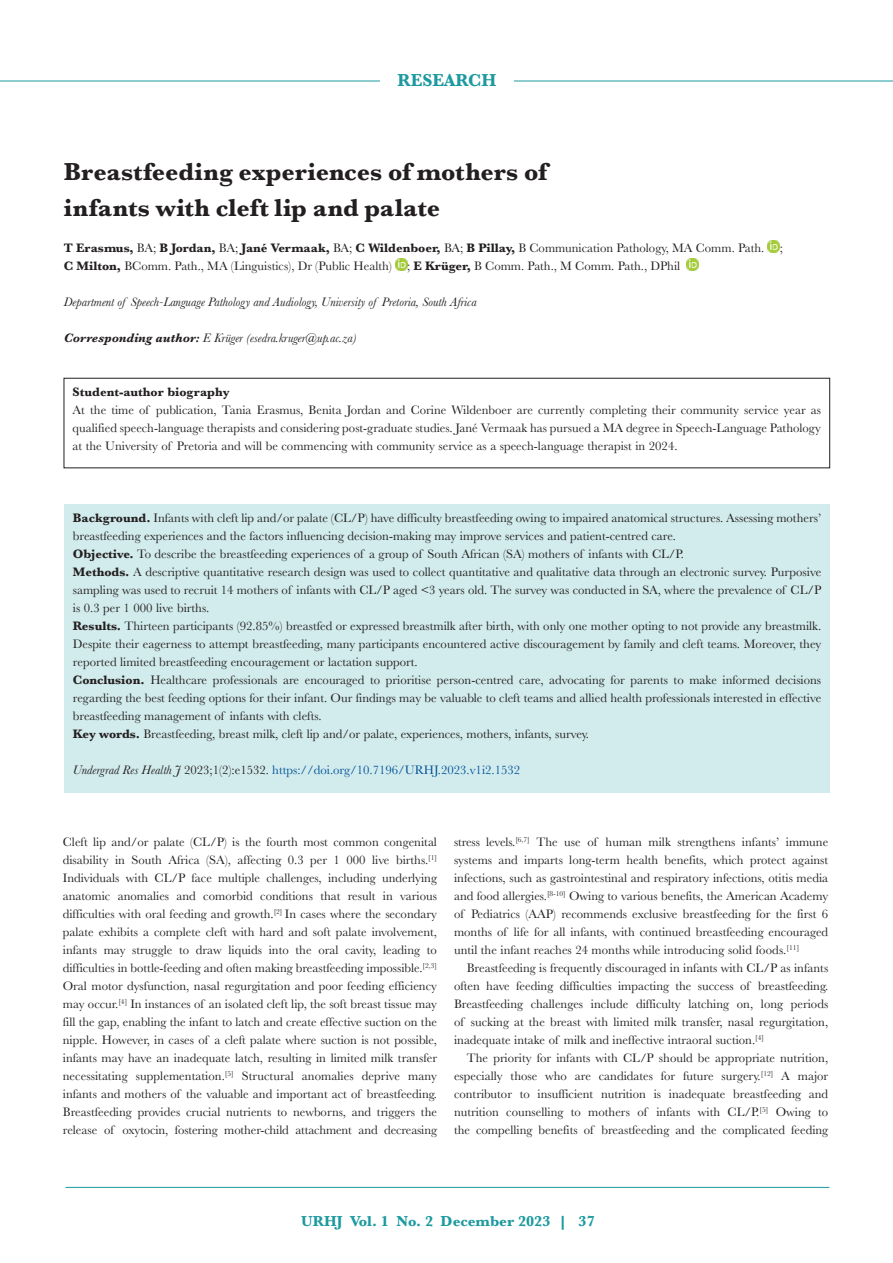
<style>
.page{position:relative;width:893px;height:1263px;background:#fff}
.page>*{position:absolute;margin:0;border:0;box-sizing:border-box;transform-origin:0 0}
.A_HEAD{font:700 25.5px/36px "Baskerville";color:#231f20}
.t1{font:700 18px "Baskerville";color:#1c9a9f}
.t2{font:700 15px "Baskerville";color:#1c9a9f}
.BODY_TEXT_1ST_PARAGRAPH{font:12.75px/18px "Baskerville";color:#231f20;text-align:justify}
.BODY_TEXT_INDENT{font:12.75px/18px "Baskerville";color:#231f20;text-align:justify}
.AUTHORS_NAME{font:12.75px/18px "Baskerville";color:#231f20}
.AUTHORS_DETAILS{font:italic 12.75px "Baskerville";color:#231f20}
.CITELINE{font:12.75px "Baskerville";color:#01529a}
.BODY_TEXT_1ST_PARAGRAPH-2{font:700 12.75px "Baskerville";color:#231f20}
.s1{font-weight:700}
.s2{font-style:italic;color:#231f20}
.s3{color:#231f20}
</style>
<div class="page">
<hr style="left:66px;top:1187px;width:763px;height:1px;background:#1c9a9f">
<hr style="left:0;top:81px;width:380px;height:1px;background:#1c9a9f">
<hr style="left:514px;top:81px;width:379px;height:1px;background:#1c9a9f">
<svg style="left:768px;top:240px;width:12px;height:12px"></svg>
<svg style="left:395px;top:258px;width:12px;height:12px"></svg>
<svg style="left:687px;top:258px;width:12px;height:12px"></svg>
<div style="left:64px;top:504px;width:766px;height:288px;background:#d2ebec"></div>
<div style="left:64px;top:378px;width:766px;height:90px;border:1px solid #231f20"></div>
<h2 class="t1" style="left:397px;top:67px;width:100px">RESEARCH</h2>
<h1 class="A_HEAD" style="left:64px;top:154px;width:485px">Breastfeeding experiences of mothers of infants with cleft lip and palate</h1>
<p class="AUTHORS_NAME" style="left:64px;top:239px;width:721px"><span class="s1">T Erasmus,</span> BA; <span class="s1">B Jordan,</span> BA; <span class="s1">Jané Vermaak,</span> BA; <span class="s1">C Wildenboer,</span> BA; <span class="s1">B Pillay,</span> B Communication Pathology, MA Comm. Path. ;<br><span class="s1">C Milton,</span> BComm. Path., MA (Linguistics), Dr (Public Health) ; <span class="s1">E Krüger,</span> B Comm. Path., M Comm. Path., DPhil</p>
<p class="AUTHORS_DETAILS" style="left:64px;top:293px;width:414px">Department of Speech-Language Pathology and Audiology, University of Pretoria, South Africa</p>
<p class="AUTHORS_DETAILS" style="left:64px;top:329px;width:294px"><span class="s1">Corresponding author:</span> E Krüger (esedra.kruger@up.ac.za)</p>
<p class="BODY_TEXT_1ST_PARAGRAPH-2" style="left:73px;top:383px;width:158px">Student-author biography</p>
<p class="BODY_TEXT_1ST_PARAGRAPH" style="left:73px;top:401px;width:750px">At the time of publication, Tania Erasmus, Benita Jordan and Corine Wildenboer are currently completing their community service year as qualified speech-language therapists and considering post-graduate studies. Jané Vermaak has pursued a MA degree in Speech-Language Pathology at the University of Pretoria and will be commencing with community service as a speech-language therapist in 2024.</p>
<p class="BODY_TEXT_1ST_PARAGRAPH" style="left:73px;top:509px;width:750px"><span class="s1">Background.</span> Infants with cleft lip and/or palate (CL/P) have difficulty breastfeeding owing to impaired anatomical structures. Assessing mothers’ breastfeeding experiences and the factors influencing decision-making may improve services and patient-centred care.</p>
<p class="BODY_TEXT_1ST_PARAGRAPH" style="left:73px;top:545px;width:613px"><span class="s1">Objective.</span> To describe the breastfeeding experiences of a group of South African (SA) mothers of infants with CL/P.</p>
<p class="BODY_TEXT_1ST_PARAGRAPH" style="left:73px;top:563px;width:750px"><span class="s1">Methods.</span> A descriptive quantitative research design was used to collect quantitative and qualitative data through an electronic survey. Purposive sampling was used to recruit 14 mothers of infants with CL/P aged &lt;3 years old. The survey was conducted in SA, where the prevalence of CL/P is 0.3 per 1 000 live births.</p>
<p class="BODY_TEXT_1ST_PARAGRAPH" style="left:73px;top:617px;width:750px"><span class="s1">Results.</span> Thirteen participants (92.85%) breastfed or expressed breastmilk after birth, with only one mother opting to not provide any breastmilk.<br>Despite their eagerness to attempt breastfeeding, many participants encountered active discouragement by family and cleft teams. Moreover, they reported limited breastfeeding encouragement or lactation support.</p>
<p class="BODY_TEXT_1ST_PARAGRAPH" style="left:73px;top:671px;width:750px"><span class="s1">Conclusion.</span> Healthcare professionals are encouraged to prioritise person-centred care, advocating for parents to make informed decisions regarding the best feeding options for their infant. Our findings may be valuable to cleft teams and allied health professionals interested in effective breastfeeding management of infants with clefts.</p>
<p class="BODY_TEXT_1ST_PARAGRAPH" style="left:73px;top:725px;width:518px"><span class="s1">Key words.</span> Breastfeeding, breast milk, cleft lip and/or palate, experiences, mothers, infants, survey.</p>
<p class="CITELINE" style="left:73px;top:762px;width:449px"><span class="s2">Undergrad Res Health J</span> <span class="s3">2023;1(2):e1532.</span> https://doi.org/10.7196/URHJ.2023.v1i2.1532</p>
<p class="BODY_TEXT_1ST_PARAGRAPH" style="left:63px;top:833px;width:376px">Cleft lip and/or palate (CL/P) is the fourth most common congenital disability in South Africa (SA), affecting 0.3 per 1 000 live births.<sup>[1] </sup>Individuals with CL/P face multiple challenges, including underlying anatomic anomalies and comorbid conditions that result in various difficulties with oral feeding and growth.<sup>[2]</sup> In cases where the secondary palate exhibits a complete cleft with hard and soft palate involvement, infants may struggle to draw liquids into the oral cavity, leading to difficulties in bottle-feeding and often making breastfeeding impossible.<sup>[2,3] </sup>Oral motor dysfunction, nasal regurgitation and poor feeding efficiency may occur.<sup>[4]</sup> In instances of an isolated cleft lip, the soft breast tissue may fill the gap, enabling the infant to latch and create effective suction on the nipple. However, in cases of a cleft palate where suction is not possible, infants may have an inadequate latch, resulting in limited milk transfer necessitating supplementation.<sup>[5]</sup> Structural anomalies deprive many infants and mothers of the valuable and important act of breastfeeding.<br>Breastfeeding provides crucial nutrients to newborns, and triggers the release of oxytocin, fostering mother-child attachment and decreasing</p>
<p class="BODY_TEXT_1ST_PARAGRAPH" style="left:454px;top:833px;width:376px">stress levels.<sup>[6,7]</sup> The use of human milk strengthens infants’ immune systems and imparts long-term health benefits, which protect against infections, such as gastrointestinal and respiratory infections, otitis media and food allergies.<sup>[8-10]</sup> Owing to various benefits, the American Academy of Pediatrics (AAP) recommends exclusive breastfeeding for the first 6 months of life for all infants, with continued breastfeeding encouraged until the infant reaches 24 months while introducing solid foods.<sup>[11]</sup></p>
<p class="BODY_TEXT_INDENT" style="left:454px;top:959px;width:376px;text-indent:13px">Breastfeeding is frequently discouraged in infants with CL/P as infants often have feeding difficulties impacting the success of breastfeeding.<br>Breastfeeding challenges include difficulty latching on, long periods of sucking at the breast with limited milk transfer, nasal regurgitation, inadequate intake of milk and ineffective intraoral suction.<sup>[4]</sup></p>
<p class="BODY_TEXT_INDENT" style="left:454px;top:1049px;width:376px;text-indent:13px">The priority for infants with CL/P should be appropriate nutrition, especially those who are candidates for future surgery.<sup>[12]</sup> A major contributor to insufficient nutrition is inadequate breastfeeding and nutrition counselling to mothers of infants with CL/P.<sup>[5]</sup> Owing to the compelling benefits of breastfeeding and the complicated feeding</p>
<p class="t2" style="left:301px;top:1210px;width:295px">URHJ Vol. 1 No. 2 December 2023 | 37</p>
</div>
